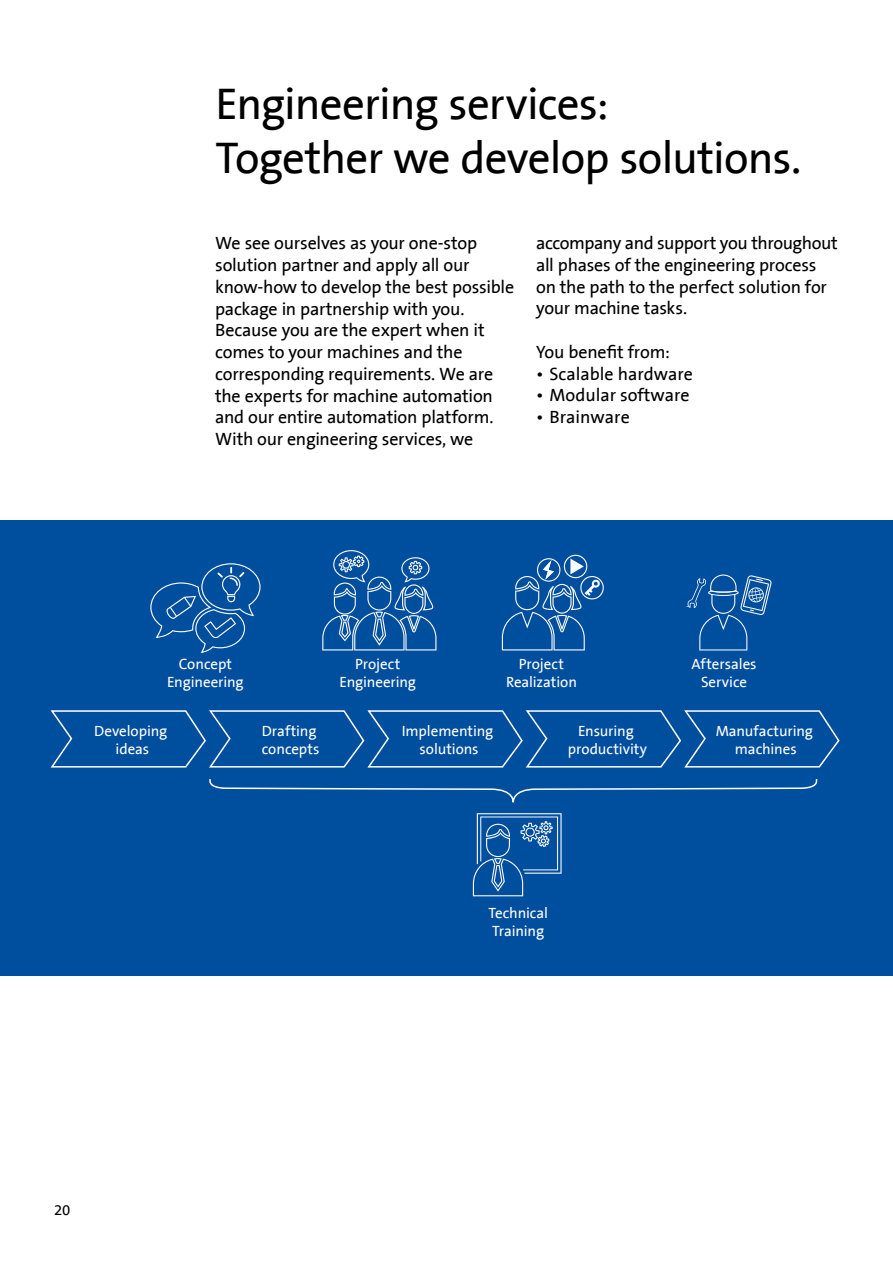
<style>
.page{position:relative;width:893px;height:1263px;background:#fff}
.page>*{position:absolute;margin:0;border:0;box-sizing:border-box;transform-origin:0 0}
.t1{font:45px/54px "The Sans B5 Plain";letter-spacing:-.02em;color:#000}
.t2{font:18px/21.8px "The Sans B5 Plain";letter-spacing:-.01em;color:#000}
.t3{font:15px/18px "The Sans B5 Plain";letter-spacing:-.005em;color:#fff;text-align:center}
.t4{font:15px "The Sans B5 Plain";color:#000}
</style>
<div class="page">
<div style="left:0;top:520px;width:893px;height:455px;background:#004e9e"></div>
<svg style="left:150px;top:563px;width:111px;height:90px"></svg>
<svg style="left:322px;top:550px;width:114px;height:100px"></svg>
<svg style="left:473px;top:813px;width:89px;height:83px"></svg>
<svg style="left:209px;top:779px;width:609px;height:24px"></svg>
<svg style="left:502px;top:555px;width:102px;height:95px"></svg>
<svg style="left:686px;top:574px;width:86px;height:76px"></svg>
<svg style="left:50px;top:710px;width:790px;height:58px"></svg>
<h1 class="t1" style="left:216px;top:78px;width:587px">Engineering services:<br>Together we develop solutions.</h1>
<p class="t2" style="left:215px;top:233px;width:301px">We see ourselves as your one-stop solution partner and apply all our know-how to develop the best possible package in partnership with you.<br>Because you are the expert when it comes to your machines and the corresponding requirements. We are the experts for machine automation and our entire automation platform.<br>With our engineering services, we</p>
<p class="t2" style="left:536px;top:233px;width:303px">accompany and support you throughout all phases of the engineering process on the path to the perfect solution for your machine tasks.</p>
<p class="t2" style="left:536px;top:342px;width:135px">You benefit from:</p>
<p class="t2" style="left:536px;top:363px;width:158px">• Scalable hardware</p>
<p class="t2" style="left:536px;top:385px;width:155px">• Modular software</p>
<p class="t2" style="left:536px;top:407px;width:95px">• Brainware</p>
<p class="t3" style="left:167px;top:655px;width:78px">Concept<br>Engineering</p>
<p class="t3" style="left:339px;top:655px;width:78px">Project<br>Engineering</p>
<p class="t3" style="left:506px;top:655px;width:72px">Project<br>Realization</p>
<p class="t3" style="left:691px;top:655px;width:67px">Aftersales<br>Service</p>
<p class="t3" style="left:94px;top:722px;width:75px">Developing ideas</p>
<p class="t3" style="left:262px;top:722px;width:59px;text-align:left">Drafting concepts</p>
<p class="t3" style="left:402px;top:722px;width:93px">Implementing solutions</p>
<p class="t3" style="left:568px;top:722px;width:81px">Ensuring productivity</p>
<p class="t3" style="left:716px;top:722px;width:99px">Manufacturing machines</p>
<p class="t3" style="left:488px;top:905px;width:61px;text-align:left">Technical<br>Training</p>
<p class="t4" style="left:54px;top:1202px;width:18px">20</p>
</div>
